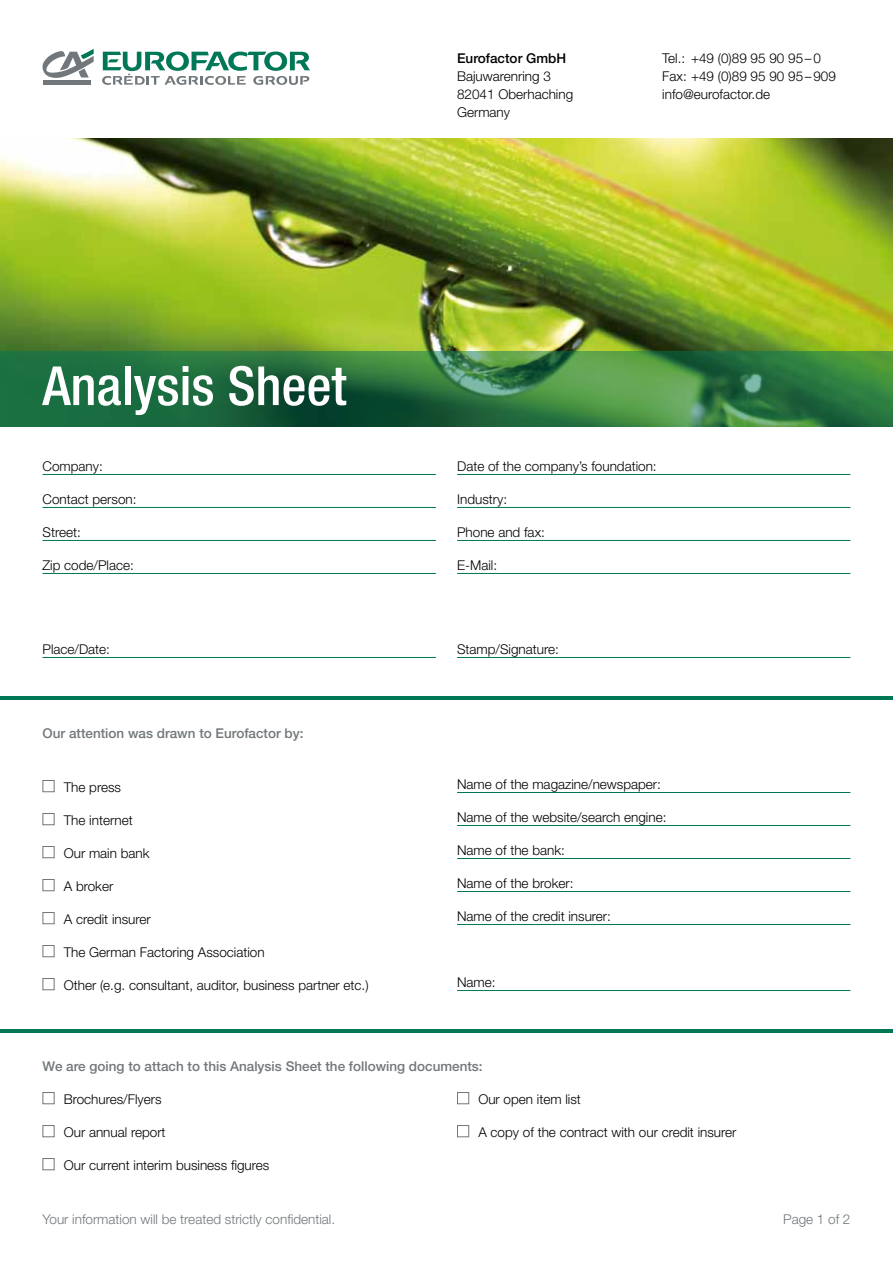
<style>
.page{position:relative;width:893px;height:1263px;background:#fff}
.page>*{position:absolute;margin:0;border:0;box-sizing:border-box;transform-origin:0 0}
.t1{font:500 condensed 54px "Helvetica Neue";color:#fff}
.t2{font:300 13.5px/18px "Helvetica Neue LT";color:#000}
.t3{font:500 13.5px "Helvetica Neue LT";color:#71777a}
.t4{font:300 13.5px "Helvetica Neue LT";color:#71777a}
.t5{font:500 13.5px "Helvetica Neue LT";color:#000}
</style>
<div class="page">
<hr style="left:43px;top:474px;width:393px;height:1px;background:#007757">
<hr style="left:43px;top:507px;width:393px;height:1px;background:#007757">
<hr style="left:43px;top:540px;width:393px;height:1px;background:#007757">
<hr style="left:43px;top:573px;width:393px;height:1px;background:#007757">
<hr style="left:43px;top:657px;width:393px;height:1px;background:#007757">
<img style="left:0;top:138px;width:893px;height:213px">
<svg style="left:0;top:351px;width:893px;height:75px;background:#2d7541"></svg>
<hr style="left:0;top:696px;width:893px;height:3px;background:#007757">
<hr style="left:0;top:1029px;width:893px;height:3px;background:#007757">
<hr style="left:457px;top:474px;width:393px;height:1px;background:#007757">
<hr style="left:457px;top:507px;width:393px;height:1px;background:#007757">
<hr style="left:457px;top:540px;width:393px;height:1px;background:#007757">
<hr style="left:457px;top:573px;width:393px;height:1px;background:#007757">
<hr style="left:457px;top:657px;width:393px;height:1px;background:#007757">
<div style="left:43px;top:780px;width:12px;height:12px;background:#fff;border:1px solid #71777a"></div>
<div style="left:43px;top:813px;width:12px;height:12px;background:#fff;border:1px solid #71777a"></div>
<div style="left:43px;top:846px;width:12px;height:12px;background:#fff;border:1px solid #71777a"></div>
<div style="left:43px;top:879px;width:12px;height:12px;background:#fff;border:1px solid #71777a"></div>
<div style="left:43px;top:912px;width:12px;height:12px;background:#fff;border:1px solid #71777a"></div>
<div style="left:43px;top:945px;width:12px;height:12px;background:#fff;border:1px solid #71777a"></div>
<div style="left:43px;top:978px;width:12px;height:12px;background:#fff;border:1px solid #71777a"></div>
<div style="left:43px;top:1092px;width:12px;height:12px;background:#fff;border:1px solid #71777a"></div>
<div style="left:43px;top:1125px;width:12px;height:12px;background:#fff;border:1px solid #71777a"></div>
<div style="left:43px;top:1158px;width:12px;height:12px;background:#fff;border:1px solid #71777a"></div>
<hr style="left:457px;top:792px;width:393px;height:1px;background:#007757">
<hr style="left:457px;top:825px;width:393px;height:1px;background:#007757">
<hr style="left:457px;top:858px;width:393px;height:1px;background:#007757">
<hr style="left:457px;top:891px;width:393px;height:1px;background:#007757">
<hr style="left:457px;top:924px;width:393px;height:1px;background:#007757">
<hr style="left:457px;top:990px;width:393px;height:1px;background:#007757">
<div style="left:457px;top:1092px;width:12px;height:12px;background:#fff;border:1px solid #71777a"></div>
<div style="left:457px;top:1125px;width:12px;height:12px;background:#fff;border:1px solid #71777a"></div>
<div style="left:43px;top:80px;width:47px;height:5px;background:#71777a"></div>
<svg style="left:42px;top:49px;width:52px;height:32px"></svg>
<svg style="left:102px;top:52px;width:208px;height:33px"></svg>
<p class="t5" style="left:457px;top:50px;width:111px">Eurofactor GmbH</p>
<p class="t2" style="left:457px;top:67px;width:118px">Bajuwarenring 3<br>82041 Oberhaching<br>Germany</p>
<p class="t2" style="left:662px;top:49px;width:175px">Tel.: +49 (0)89 95 90 95–0<br>Fax: +49 (0)89 95 90 95–909 info@eurofactor.de</p>
<h1 class="t1" style="left:43px;top:354px;width:305px">Analysis Sheet</h1>
<p class="t2" style="left:43px;top:457px;width:62px">Company:</p>
<p class="t2" style="left:43px;top:490px;width:96px">Contact person:</p>
<p class="t2" style="left:43px;top:523px;width:40px">Street:</p>
<p class="t2" style="left:43px;top:556px;width:93px">Zip code/Place:</p>
<p class="t2" style="left:43px;top:640px;width:69px">Place/Date:</p>
<p class="t3" style="left:43px;top:725px;width:263px">Our attention was drawn to Eurofactor by:</p>
<p class="t2" style="left:64px;top:778px;width:59px">The press</p>
<p class="t2" style="left:64px;top:811px;width:71px">The internet</p>
<p class="t2" style="left:64px;top:844px;width:87px">Our main bank</p>
<p class="t2" style="left:64px;top:877px;width:51px">A broker</p>
<p class="t2" style="left:64px;top:910px;width:89px">A credit insurer</p>
<p class="t2" style="left:64px;top:943px;width:202px">The German Factoring Association</p>
<p class="t2" style="left:64px;top:976px;width:306px">Other (e.g. consultant, auditor, business partner etc.)</p>
<p class="t2" style="left:457px;top:457px;width:201px">Date of the company’s foundation:</p>
<p class="t2" style="left:457px;top:490px;width:51px">Industry:</p>
<p class="t2" style="left:457px;top:523px;width:89px">Phone and fax:</p>
<p class="t2" style="left:457px;top:556px;width:42px">E-Mail:</p>
<p class="t2" style="left:457px;top:640px;width:103px">Stamp/Signature:</p>
<p class="t2" style="left:457px;top:775px;width:205px">Name of the magazine/newspaper:</p>
<p class="t2" style="left:457px;top:808px;width:211px">Name of the website/search engine:</p>
<p class="t2" style="left:457px;top:841px;width:109px">Name of the bank:</p>
<p class="t2" style="left:457px;top:874px;width:118px">Name of the broker:</p>
<p class="t2" style="left:457px;top:907px;width:155px">Name of the credit insurer:</p>
<p class="t2" style="left:457px;top:973px;width:40px">Name:</p>
<p class="t3" style="left:43px;top:1058px;width:442px">We are going to attach to this Analysis Sheet the following documents:</p>
<p class="t2" style="left:64px;top:1090px;width:99px">Brochures/Flyers</p>
<p class="t2" style="left:64px;top:1123px;width:103px">Our annual report</p>
<p class="t2" style="left:64px;top:1156px;width:207px">Our current interim business figures</p>
<p class="t2" style="left:478px;top:1090px;width:104px">Our open item list</p>
<p class="t2" style="left:478px;top:1123px;width:260px">A copy of the contract with our credit insurer</p>
<p class="t4" style="left:43px;top:1211px;width:294px">Your information will be treated strictly confidential.</p>
<p class="t4" style="left:783px;top:1211px;width:69px">Page 1 of 2</p>
</div>
